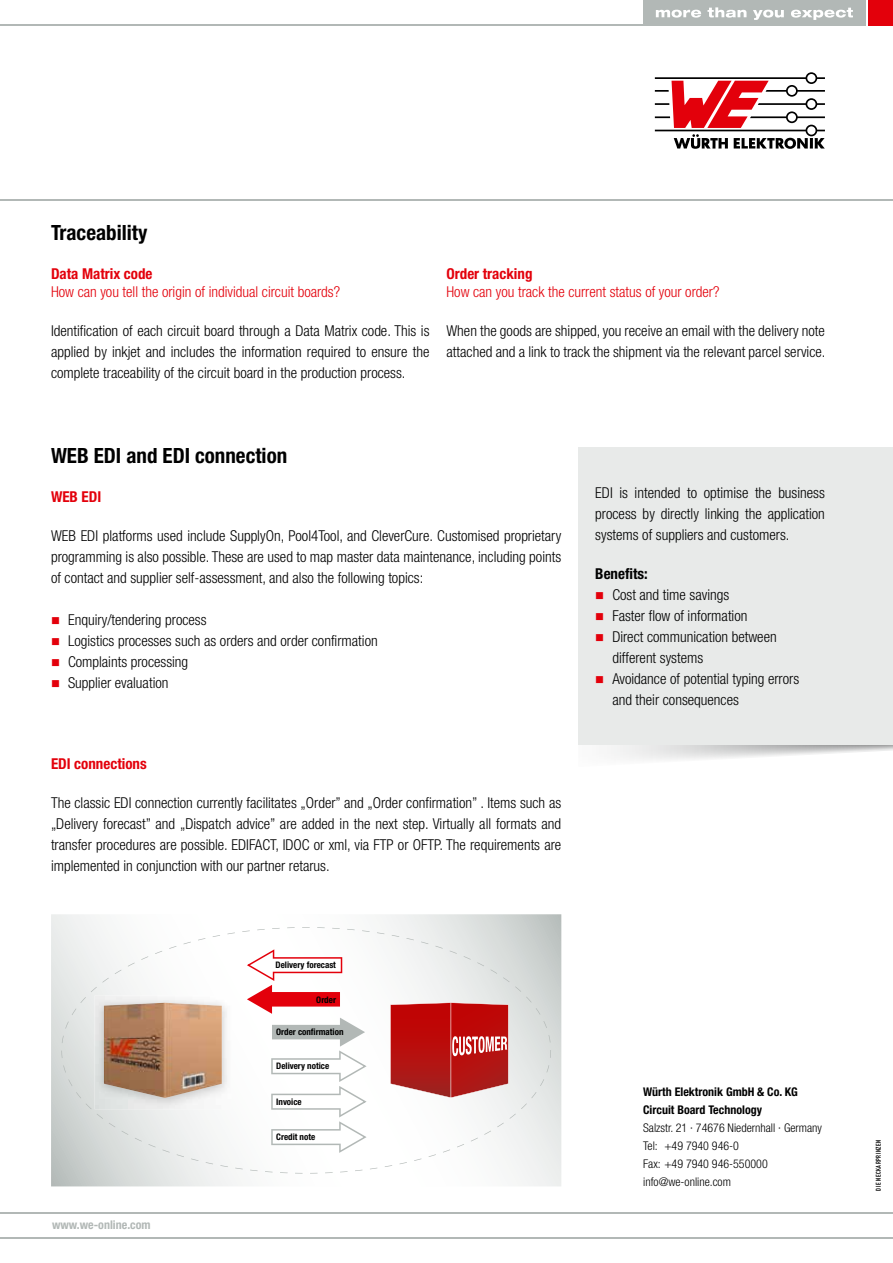
<style>
.page{position:relative;width:893px;height:1263px;background:#fff}
.page>*{position:absolute;margin:0;border:0;box-sizing:border-box;transform-origin:0 0}
.t1{font:700 condensed 21px "Helvetica Neue LT Pro";color:#000}
.t2{font:300 condensed 15px/21px "Helvetica Neue LT Pro";color:#000;text-align:justify}
.t3{font:300 condensed 15px "Helvetica Neue LT Pro";color:#e3000b}
.t4{font:700 condensed 15px "Helvetica Neue LT Pro";color:#e3000b}
.t5{font:700 condensed 15px "Helvetica Neue LT Pro";color:#000}
.t6{font:300 condensed 12px/18px "Helvetica Neue LT Pro";color:#000}
.t7{font:700 condensed 12px/18px "Helvetica Neue LT Pro";color:#000}
.t8{font:700 condensed 12px "Helvetica Neue LT Pro";color:#b2b8b6}
.t9{font:700 condensed 9px "Helvetica Neue LT Pro";color:#000}
.t10{font:6.75px "DIN1451 Com Engschrift";letter-spacing:.08em;color:#000}
.s1{color:#e3000b}
</style>
<div class="page">
<hr style="left:0;top:1237px;width:893px;height:1px;background:#b2b8b6">
<hr style="left:0;top:1212px;width:893px;height:1px;background:#b2b8b6">
<svg style="left:51px;top:914px;width:510px;height:272px"></svg>
<hr style="left:0;top:200px;width:893px;height:1px;background:#b2b8b6">
<div style="left:867px;top:0;width:26px;height:26px;background:#e3000b"></div>
<div style="left:643px;top:0;width:222px;height:26px;background:#b2b8b6"></div>
<svg style="left:656px;top:7px;width:197px;height:13px"></svg>
<hr style="left:0;top:24px;width:863px;height:2px;background:#b2b8b6">
<svg style="left:655px;top:72px;width:170px;height:77px"></svg>
<div style="left:578px;top:448px;width:315px;height:297px;background:#e8eae9"></div>
<svg style="left:61px;top:927px;width:490px;height:246px"></svg>
<svg style="left:247px;top:949px;width:120px;height:204px"></svg>
<img style="left:95px;top:995px;width:136px;height:114px">
<img style="left:104px;top:1003px;width:118px;height:95px">
<svg style="left:390px;top:1002px;width:118px;height:96px;background:#c03332"></svg>
<h1 class="t1" style="left:51px;top:220px;width:98px">Traceability</h1>
<p class="t4" style="left:51px;top:265px;width:103px">Data Matrix code</p>
<p class="t3" style="left:51px;top:283px;width:291px">How can you tell the origin of individual circuit boards?</p>
<p class="t2" style="left:51px;top:320px;width:380px">Identification of each circuit board through a Data Matrix code. This is applied by inkjet and includes the information required to ensure the complete traceability of the circuit board in the production process.</p>
<p class="t4" style="left:446px;top:265px;width:88px">Order tracking</p>
<p class="t3" style="left:446px;top:284px;width:274px">How can you track the current status of your order?</p>
<p class="t2" style="left:446px;top:321px;width:380px">When the goods are shipped, you receive an email with the delivery note attached and a link to track the shipment via the relevant parcel service.</p>
<h1 class="t1" style="left:51px;top:442px;width:238px">WEB EDI and EDI connection</h1>
<p class="t4" style="left:51px;top:487px;width:52px">WEB EDI</p>
<p class="t2" style="left:51px;top:525px;width:512px">WEB EDI platforms used include SupplyOn, Pool4Tool, and CleverCure. Customised proprietary programming is also possible. These are used to map master data maintenance, including points of contact and supplier self-assessment, and also the following topics:</p>
<p class="t2" style="left:51px;top:609px;width:157px"><span class="s1">■</span> Enquiry/tendering process</p>
<p class="t2" style="left:51px;top:630px;width:328px"><span class="s1">■</span> Logistics processes such as orders and order confirmation</p>
<p class="t2" style="left:51px;top:651px;width:139px"><span class="s1">■</span> Complaints processing</p>
<p class="t2" style="left:51px;top:672px;width:119px"><span class="s1">■</span> Supplier evaluation</p>
<p class="t4" style="left:51px;top:754px;width:97px">EDI connections</p>
<p class="t2" style="left:51px;top:792px;width:512px">The classic EDI connection currently facilitates „Order” and „Order confirmation” . Items such as „Delivery forecast” and „Dispatch advice” are added in the next step. Virtually all formats and transfer procedures are possible. EDIFACT, IDOC or xml, via FTP or OFTP. The requirements are implemented in conjunction with our partner retarus.</p>
<p class="t2" style="left:595px;top:482px;width:231px">EDI is intended to optimise the business process by directly linking the application systems of suppliers and customers.</p>
<p class="t5" style="left:595px;top:565px;width:54px">Benefits:</p>
<p class="t2" style="left:595px;top:584px;width:135px"><span class="s1">■</span> Cost and time savings</p>
<p class="t2" style="left:595px;top:605px;width:154px"><span class="s1">■</span> Faster flow of information</p>
<p class="t2" style="left:612px;top:626px;width:166px;text-indent:-17px"><span class="s1">■</span> Direct communication between different systems</p>
<p class="t2" style="left:612px;top:668px;width:188px;text-indent:-17px"><span class="s1">■</span> Avoidance of potential typing errors and their consequences</p>
<p class="t8" style="left:52px;top:1217px;width:100px">www.we-online.com</p>
<p class="t9" style="left:276px;top:960px;width:62px">Delivery forecast</p>
<p class="t9" style="left:316px;top:994px;width:21px">Order</p>
<p class="t9" style="left:276px;top:1027px;width:69px">Order confirmation</p>
<p class="t9" style="left:276px;top:1061px;width:55px">Delivery notice</p>
<p class="t9" style="left:276px;top:1096px;width:27px">Invoice</p>
<p class="t9" style="left:276px;top:1132px;width:41px">Credit note</p>
<p class="t7" style="left:643px;top:1082px;width:156px">Würth Elektronik GmbH &amp; Co. KG<br>Circuit Board Technology</p>
<p class="t6" style="left:643px;top:1118px;width:180px">Salzstr. 21 · 74676 Niedernhall · Germany<br>Tel: +49 7940 946-0<br>Fax: +49 7940 946-550000 info@we-online.com</p>
<p class="t10" style="left:874px;top:1191px;width:52px;rotate:-90deg">DIE NECKARPRINZEN</p>
</div>
